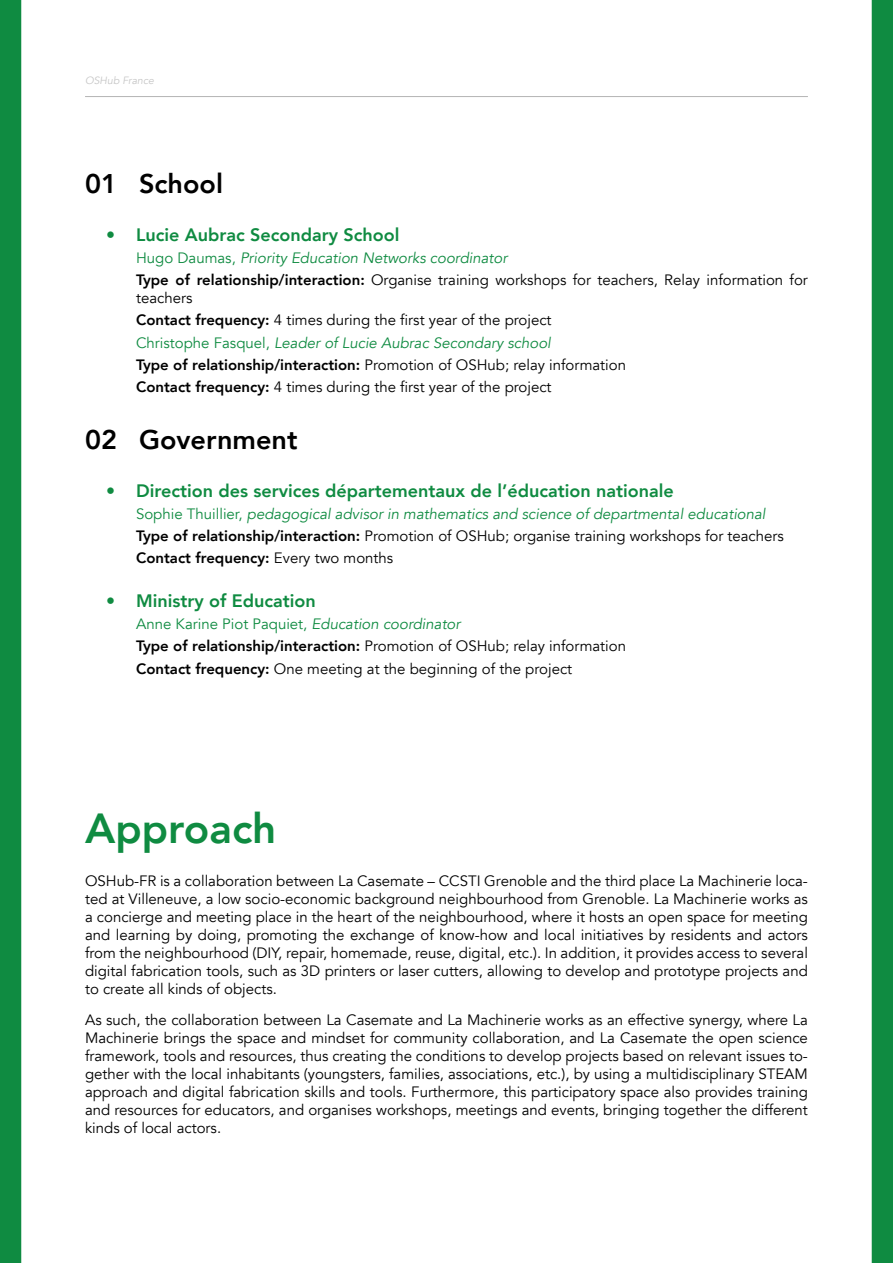
<style>
.page{position:relative;width:893px;height:1263px;background:#fff}
.page>*{position:absolute;margin:0;border:0;box-sizing:border-box;transform-origin:0 0}
.t1{font:800 42px "Avenir";color:#0f8b41}
.t2{font:800 27px "Avenir";color:#000}
.t3{font:800 18px "Avenir";color:#0f8b41}
.t4{font:15px/18px "Avenir";color:#000}
.t5{font:italic 10.5px "Avenir";color:#c6c6c6}
.s1{color:#0f8b41}
.s2{font-style:italic;color:#0f8b41}
.s3{font-weight:800}
</style>
<div class="page">
<hr style="left:85px;top:96px;width:723px;height:1px;background:#000">
<div style="left:0;top:0;width:21px;height:1263px;background:#0f8b41"></div>
<div style="left:872px;top:0;width:21px;height:1263px;background:#0f8b41"></div>
<p class="t5" style="left:85px;top:74px;width:70px">OSHub France</p>
<h2 class="t2" style="left:85px;top:162px;width:139px">01 School</h2>
<p class="t3" style="left:106px;top:220px;width:295px">• Lucie Aubrac Secondary School</p>
<p class="t4" style="left:136px;top:247px;width:673px;line-height:22.2px"><span class="s1">Hugo Daumas,</span> <span class="s2">Priority Education Networks coordinator<br></span><span class="s3">Type of relationship/interaction:</span> Organise training workshops for teachers, Relay information for</p>
<p class="t4" style="left:136px;top:287px;width:492px;line-height:22.2px">teachers<br><span class="s3">Contact frequency:</span> 4 times during the first year of the project <span class="s1">Christophe Fasquel,</span> <span class="s2">Leader of Lucie Aubrac Secondary school<br></span><span class="s3">Type of relationship/interaction:</span> Promotion of OSHub; relay information <span class="s3">Contact frequency:</span> 4 times during the first year of the project</p>
<h2 class="t2" style="left:85px;top:418px;width:214px">02 Government</h2>
<p class="t3" style="left:106px;top:476px;width:569px">• Direction des services départementaux de l’éducation nationale</p>
<p class="t4" style="left:136px;top:503px;width:649px;line-height:22.2px"><span class="s1">Sophie Thuillier,</span> <span class="s2">pedagogical advisor in mathematics and science of departmental educational<br></span><span class="s3">Type of relationship/interaction:</span> Promotion of OSHub; organise training workshops for teachers<br><span class="s3">Contact frequency:</span> Every two months</p>
<p class="t3" style="left:106px;top:587px;width:211px">• Ministry of Education</p>
<p class="t4" style="left:136px;top:613px;width:492px;line-height:22.2px"><span class="s1">Anne Karine Piot Paquiet,</span> <span class="s2">Education coordinator<br></span><span class="s3">Type of relationship/interaction:</span> Promotion of OSHub; relay information<br><span class="s3">Contact frequency:</span> One meeting at the beginning of the project</p>
<h1 class="t1" style="left:85px;top:795px;width:193px">Approach</h1>
<p class="t4" style="left:85px;top:872px;width:724px;text-align:justify">OSHub-FR is a collaboration between La Casemate – CCSTI Grenoble and the third place La Machinerie loca&shy;ted at Villeneuve, a low socio-economic background neighbourhood from Grenoble. La Machinerie works as a concierge and meeting place in the heart of the neighbourhood, where it hosts an open space for meeting and learning by doing, promoting the exchange of know-how and local initiatives by residents and actors from the neighbourhood (DIY, repair, homemade, reuse, digital, etc.). In addition, it provides access to several digital fabrication tools, such as 3D printers or laser cutters, allowing to develop and prototype projects and to create all kinds of objects.</p>
<p class="t4" style="left:85px;top:1011px;width:724px;text-align:justify">As such, the collaboration between La Casemate and La Machinerie works as an effective synergy, where La Machinerie brings the space and mindset for community collaboration, and La Casemate the open science framework, tools and resources, thus creating the conditions to develop projects based on relevant issues to&shy;gether with the local inhabitants (youngsters, families, associations, etc.), by using a multidisciplinary STEAM approach and digital fabrication skills and tools. Furthermore, this participatory space also provides training and resources for educators, and organises workshops, meetings and events, bringing together the different kinds of local actors.</p>
</div>
